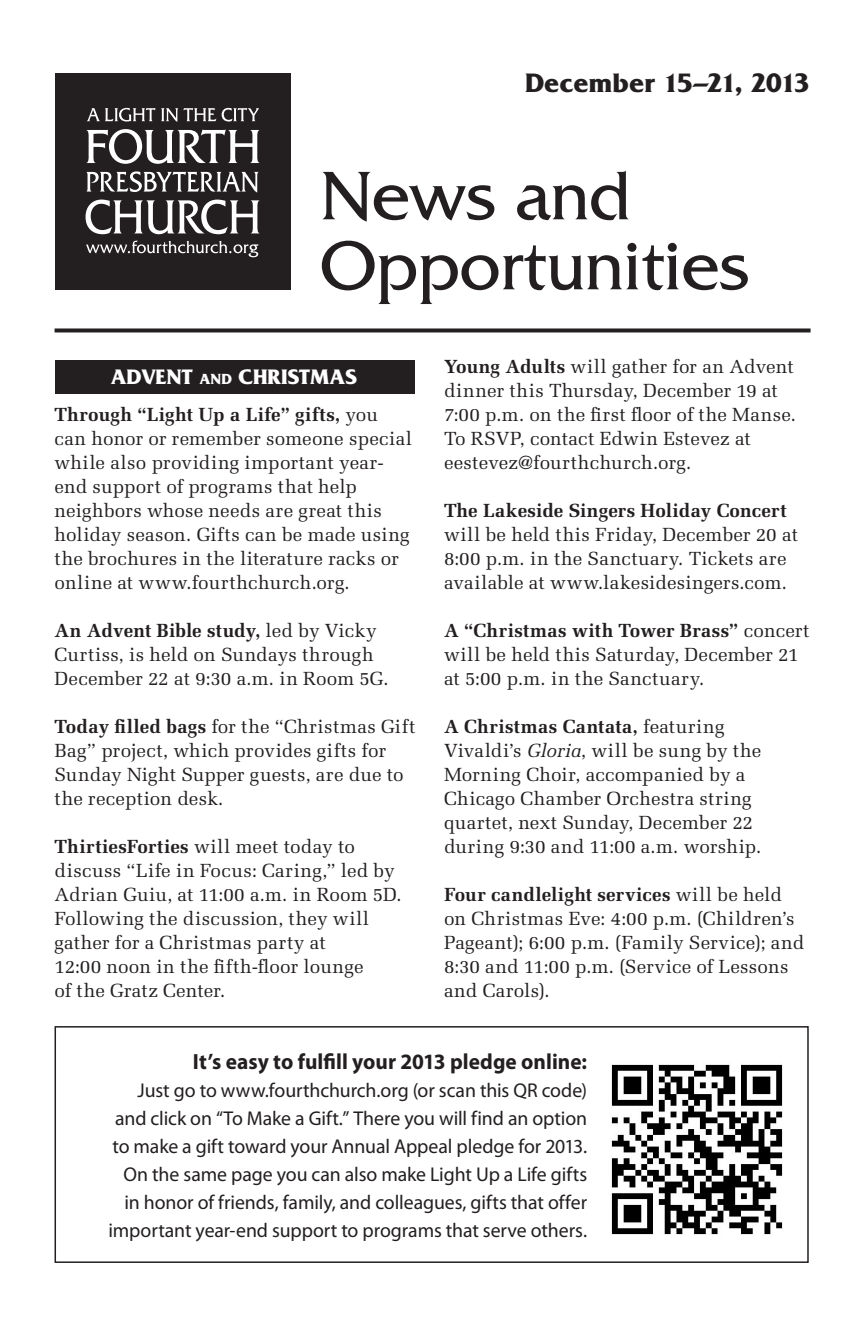
<style>
.page{position:relative;width:864px;height:1332px;background:#fff}
.page>*{position:absolute;margin:0;border:0;box-sizing:border-box;transform-origin:0 0}
.t1{font:72px "Friz Quadrata Std";color:#231f20}
.t2{font:700 28px "Friz Quadrata Std";color:#231f20}
.t3{font:700 22px "Myriad Pro";color:#231f20}
.t4{font:700 22px "Friz Quadrata Std";color:#fff}
.t5{font:20px "Myriad Pro";letter-spacing:-.005em;color:#231f20}
.t6{font:19px/24px "Melior LT Std";letter-spacing:.015em;color:#231f20}
.s1{font-size:15.4px}
.s2{font-weight:700}
.s3{font-style:italic}
</style>
<div class="page">
<div style="left:56px;top:73px;width:235px;height:216px;background:#231f20"></div>
<svg style="left:86px;top:129px;width:173px;height:35px"></svg>
<svg style="left:86px;top:171px;width:173px;height:22px"></svg>
<svg style="left:86px;top:200px;width:173px;height:34px"></svg>
<svg style="left:87px;top:108px;width:129px;height:14px;background:#605d5e"></svg>
<svg style="left:222px;top:108px;width:37px;height:14px"></svg>
<svg style="left:86px;top:241px;width:173px;height:16px;background:#524e4f"></svg>
<svg style="left:55px;top:328px;width:756px;height:4px;background:#3d3a3a"></svg>
<div style="left:55px;top:1026px;width:754px;height:237px;border:2px solid #231f20"></div>
<img style="left:611px;top:1064px;width:172px;height:171px">
<div style="left:55px;top:360px;width:360px;height:34px;background:#231f20"></div>
<p class="t2" style="left:525px;top:68px;width:286px">December 15–21, 2013</p>
<p class="t1" style="left:320px;top:156px;width:313px">News and</p>
<p class="t1" style="left:320px;top:226px;width:431px">Opportunities</p>
<p class="t4" style="left:111px;top:364px;width:101px">ADVENT <span class="s1">and</span></p>
<p class="t4" style="left:239px;top:364px;width:120px">CHRISTMAS</p>
<p class="t6" style="left:55px;top:403px;width:359px"><span class="s2">Through “Light Up a Life” gifts,</span> you can honor or remember someone special while also providing important year&shy;end support of programs that help neighbors whose needs are great this holiday season. Gifts can be made using the brochures in the literature racks or online at www.fourthchurch.org.</p>
<p class="t6" style="left:55px;top:619px;width:336px"><span class="s2">An Advent Bible study,</span> led by Vicky<br>Curtiss, is held on Sundays through<br>December 22 at 9:30 a.m. in Room 5G.</p>
<p class="t6" style="left:55px;top:715px;width:362px"><span class="s2">Today filled bags</span> for the “Christmas Gift Bag” project, which provides gifts for Sunday Night Supper guests, are due to the reception desk.</p>
<p class="t6" style="left:55px;top:835px;width:349px"><span class="s2">ThirtiesForties</span> will meet today to discuss “Life in Focus: Caring,” led by Adrian Guiu, at 11:00 a.m. in Room 5D.<br>Following the discussion, they will gather for a Christmas party at<br>12:00 noon in the fifth-floor lounge<br>of the Gratz Center.</p>
<p class="t6" style="left:444px;top:355px;width:354px"><span class="s2">Young Adults</span> will gather for an Advent dinner this Thursday, December 19 at 7:00 p.m. on the first floor of the Manse.<br>To RSVP, contact Edwin Estevez at eestevez@fourthchurch.org.</p>
<p class="t6" style="left:444px;top:499px;width:355px"><span class="s2">The Lakeside Singers Holiday Concert </span>will be held this Friday, December 20 at 8:00 p.m. in the Sanctuary. Tickets are available at www.lakesidesingers.com.</p>
<p class="t6" style="left:444px;top:619px;width:367px"><span class="s2">A “Christmas with Tower Brass”</span> concert will be held this Saturday, December 21 at 5:00 p.m. in the Sanctuary.</p>
<p class="t6" style="left:444px;top:715px;width:319px"><span class="s2">A Christmas Cantata,</span> featuring Vivaldi’s <span class="s3">Gloria</span>, will be sung by the Morning Choir, accompanied by a Chicago Chamber Orchestra string quartet, next Sunday, December 22 during 9:30 and 11:00 a.m. worship.</p>
<p class="t6" style="left:444px;top:883px;width:362px"><span class="s2">Four candlelight services</span> will be held on Christmas Eve: 4:00 p.m. (Children’s Pageant); 6:00 p.m. (Family Service); and 8:30 and 11:00 p.m. (Service of Lessons and Carols).</p>
<p class="t3" style="left:193px;top:1047px;width:396px">It’s easy to fulfill your 2013 pledge online:</p>
<p class="t5" style="left:137px;top:1078px;width:451px">Just go to www.fourthchurch.org (or scan this QR code)</p>
<p class="t5" style="left:115px;top:1106px;width:474px">and click on “To Make a Gift.” There you will find an option</p>
<p class="t5" style="left:112px;top:1134px;width:476px">to make a gift toward your Annual Appeal pledge for 2013.</p>
<p class="t5" style="left:124px;top:1162px;width:465px">On the same page you can also make Light Up a Life gifts</p>
<p class="t5" style="left:124px;top:1190px;width:464px">in honor of friends, family, and colleagues, gifts that offer</p>
<p class="t5" style="left:108px;top:1218px;width:480px">important year-end support to programs that serve others.</p>
</div>
